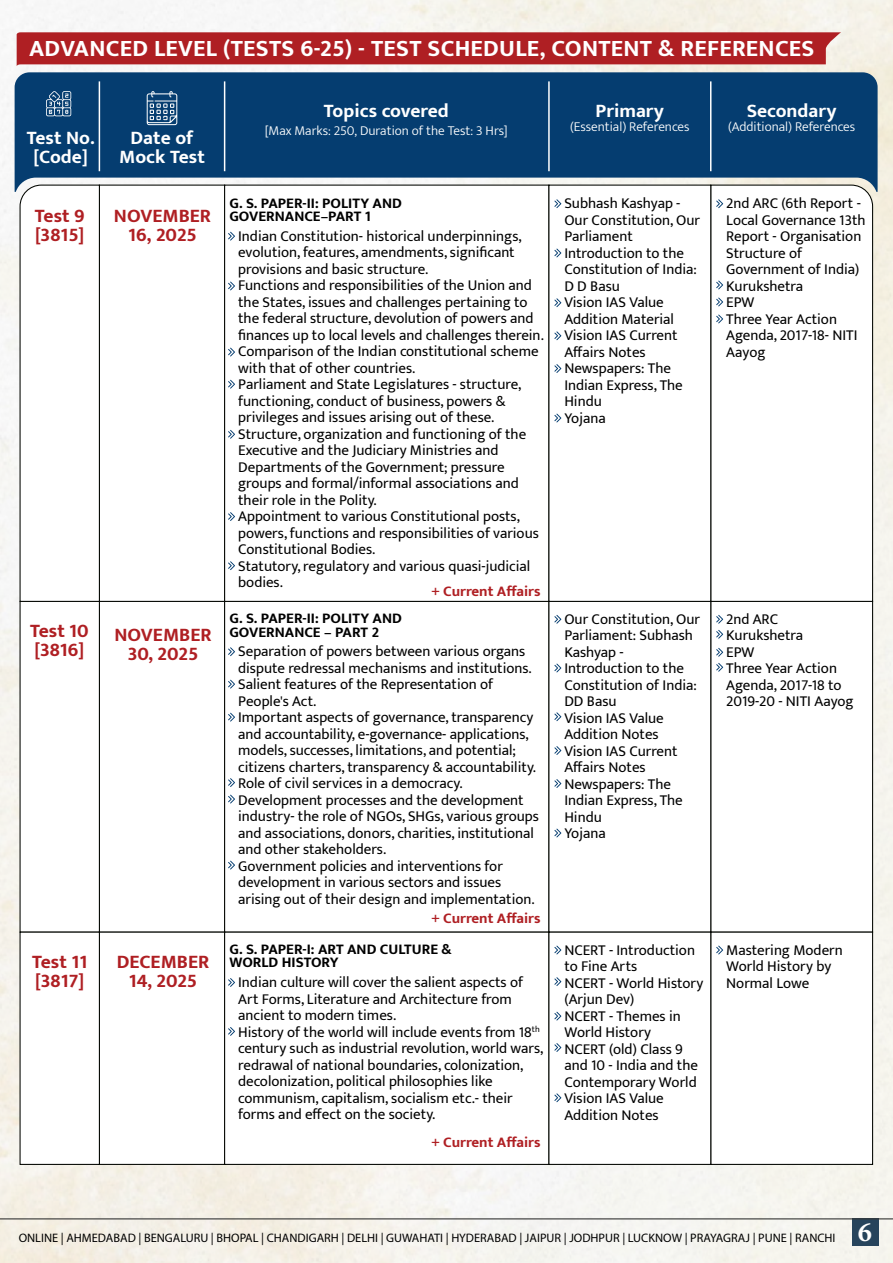
<style>
.page{position:relative;width:893px;height:1263px;background:#fff}
.page>*{position:absolute;margin:0;border:0;box-sizing:border-box;transform-origin:0 0}
.t1{font:700 24px "Mukta";letter-spacing:.01em;color:#fff}
.t2{font:700 19.5px/19.5px "Mukta";color:#af1f23}
.t3{font:700 19.5px/19.5px "Mukta";color:#fff;text-align:center}
.t4{font:15px/16.5px "Mukta";color:#000}
.t5{font:700 15px/13.5px "Mukta";color:#000}
.t6{font:700 15px "Mukta";color:#af1f23}
.t7{font:300 13.5px "Mukta";color:#fff}
.t8{font:12.3px "Myriad Pro";color:#000}
</style>
<div class="page">
<img style="left:0;top:0;width:893px;height:1263px">
<div style="left:99px;top:601px;width:126px;height:332px;background:#fff"></div>
<div style="left:224px;top:601px;width:325px;height:332px;background:#fff;border:1px solid #020500"></div>
<div style="left:710px;top:601px;width:163px;height:332px;background:#fff;border:1px solid #020500"></div>
<div style="left:548px;top:601px;width:163px;height:332px;background:#fff;border:1px solid #020500"></div>
<div style="left:20px;top:601px;width:80px;height:332px;background:#fff;border:1px solid #020500"></div>
<svg style="left:228px;top:647px;width:7px;height:9px"></svg>
<svg style="left:228px;top:680px;width:7px;height:9px"></svg>
<svg style="left:228px;top:713px;width:7px;height:9px"></svg>
<svg style="left:228px;top:778px;width:7px;height:9px"></svg>
<svg style="left:228px;top:795px;width:7px;height:8px"></svg>
<svg style="left:228px;top:861px;width:7px;height:8px"></svg>
<svg style="left:554px;top:664px;width:7px;height:8px"></svg>
<svg style="left:554px;top:746px;width:7px;height:9px"></svg>
<svg style="left:554px;top:779px;width:7px;height:9px"></svg>
<svg style="left:554px;top:829px;width:7px;height:8px"></svg>
<svg style="left:554px;top:712px;width:7px;height:9px"></svg>
<svg style="left:716px;top:630px;width:7px;height:9px"></svg>
<svg style="left:716px;top:648px;width:7px;height:9px"></svg>
<svg style="left:716px;top:663px;width:7px;height:9px"></svg>
<div style="left:99px;top:185px;width:126px;height:417px;background:#fff"></div>
<div style="left:224px;top:185px;width:325px;height:417px;background:#fff;border:1px solid #020500"></div>
<svg style="left:711px;top:192px;width:163px;height:410px"></svg>
<div style="left:548px;top:185px;width:163px;height:417px;background:#fff;border:1px solid #020500"></div>
<svg style="left:19px;top:192px;width:81px;height:410px"></svg>
<svg style="left:15px;top:72px;width:863px;height:120px;fill:#053d70"></svg>
<svg style="left:147px;top:91px;width:30px;height:34px"></svg>
<hr style="left:99px;top:81px;width:1px;height:90px;background:#fff">
<hr style="left:224px;top:81px;width:1px;height:90px;background:#fff">
<hr style="left:548px;top:81px;width:2px;height:90px;background:#fff">
<hr style="left:710px;top:81px;width:1px;height:90px;background:#fff">
<svg style="left:46px;top:91px;width:25px;height:25px"></svg>
<svg style="left:17px;top:32px;width:824px;height:34px"></svg>
<svg style="left:228px;top:232px;width:7px;height:9px"></svg>
<svg style="left:228px;top:282px;width:7px;height:8px"></svg>
<svg style="left:228px;top:348px;width:7px;height:9px"></svg>
<svg style="left:228px;top:380px;width:7px;height:9px"></svg>
<svg style="left:228px;top:430px;width:7px;height:9px"></svg>
<svg style="left:228px;top:561px;width:7px;height:9px"></svg>
<svg style="left:228px;top:512px;width:7px;height:9px"></svg>
<svg style="left:554px;top:199px;width:7px;height:9px"></svg>
<svg style="left:554px;top:249px;width:7px;height:8px"></svg>
<svg style="left:554px;top:298px;width:7px;height:9px"></svg>
<svg style="left:554px;top:331px;width:7px;height:9px"></svg>
<svg style="left:554px;top:364px;width:7px;height:9px"></svg>
<svg style="left:554px;top:414px;width:7px;height:8px"></svg>
<svg style="left:716px;top:199px;width:7px;height:9px"></svg>
<svg style="left:716px;top:281px;width:7px;height:8px"></svg>
<svg style="left:716px;top:298px;width:7px;height:8px"></svg>
<svg style="left:716px;top:315px;width:7px;height:8px"></svg>
<svg style="left:554px;top:615px;width:7px;height:9px"></svg>
<svg style="left:716px;top:615px;width:7px;height:9px"></svg>
<div style="left:99px;top:932px;width:126px;height:233px;background:#fff"></div>
<div style="left:224px;top:932px;width:325px;height:233px;background:#fff;border:1px solid #020500"></div>
<div style="left:710px;top:932px;width:163px;height:233px;background:#fff;border:1px solid #020500"></div>
<div style="left:548px;top:932px;width:163px;height:233px;background:#fff;border:1px solid #020500"></div>
<div style="left:20px;top:932px;width:80px;height:233px;background:#fff;border:1px solid #020500"></div>
<svg style="left:228px;top:978px;width:7px;height:9px"></svg>
<svg style="left:228px;top:1027px;width:7px;height:9px"></svg>
<svg style="left:554px;top:977px;width:7px;height:9px"></svg>
<svg style="left:554px;top:1012px;width:7px;height:8px"></svg>
<svg style="left:554px;top:1093px;width:7px;height:9px"></svg>
<svg style="left:554px;top:1043px;width:7px;height:9px"></svg>
<svg style="left:554px;top:945px;width:7px;height:9px"></svg>
<svg style="left:716px;top:945px;width:7px;height:9px"></svg>
<div style="left:852px;top:1218px;width:27px;height:28px;background:#27445c"></div>
<hr style="left:0;top:1218px;width:893px;height:1px;background:#353635">
<h1 class="t1" style="left:29px;top:34px;width:787px">ADVANCED LEVEL (TESTS 6-25) - TEST SCHEDULE, CONTENT &amp; REFERENCES</h1>
<h2 class="t3" style="left:27px;top:127px;width:69px">Test No. [Code]</h2>
<h2 class="t3" style="left:119px;top:127px;width:87px">Date of<br>Mock Test</h2>
<h2 class="t3" style="left:324px;top:101px;width:127px">Topics covered</h2>
<p class="t7" style="left:265px;top:123px;width:244px">[Max Marks: 250, Duration of the Test: 3 Hrs]</p>
<h2 class="t2" style="left:35px;top:205px;width:51px">Test 9 [3815]</h2>
<p class="t5" style="left:229px;top:196px;width:174px">G. S. PAPER-II: POLITY AND<br>GOVERNANCE–PART 1</p>
<h2 class="t2" style="left:114px;top:205px;width:99px;text-align:center">NOVEMBER<br>16, 2025</h2>
<p class="t4" style="left:238px;top:227px;width:307px">Indian Constitution- historical underpinnings, evolution, features, amendments, significant provisions and basic structure.<br>Functions and responsibilities of the Union and the States, issues and challenges pertaining to the federal structure, devolution of powers and finances up to local levels and challenges therein.<br>Comparison of the Indian constitutional scheme with that of other countries.<br>Parliament and State Legislatures - structure, functioning, conduct of business, powers &amp; privileges and issues arising out of these.<br>Structure, organization and functioning of the Executive and the Judiciary Ministries and Departments of the Government; pressure groups and formal/informal associations and their role in the Polity.<br>Appointment to various Constitutional posts, powers, functions and responsibilities of various Constitutional Bodies.<br>Statutory, regulatory and various quasi-judicial bodies.</p>
<p class="t6" style="left:431px;top:582px;width:111px">+ Current Affairs</p>
<h2 class="t3" style="left:596px;top:101px;width:70px">Primary</h2>
<p class="t7" style="left:570px;top:118px;width:121px">(Essential) References</p>
<h2 class="t3" style="left:747px;top:101px;width:91px">Secondary</h2>
<p class="t7" style="left:728px;top:118px;width:129px">(Additional) References</p>
<p class="t4" style="left:564px;top:195px;width:137px">Subhash Kashyap -<br>Our Constitution, Our<br>Parliament<br>Introduction to the<br>Constitution of India:<br>D D Basu<br>Vision IAS Value<br>Addition Material<br>Vision IAS Current<br>Affairs Notes<br>Newspapers: The<br>Indian Express, The<br>Hindu<br>Yojana</p>
<p class="t4" style="left:726px;top:195px;width:141px">2nd ARC (6th Report -<br>Local Governance 13th<br>Report - Organisation<br>Structure of<br>Government of India)<br>Kurukshetra<br>EPW<br>Three Year Action<br>Agenda, 2017-18- NITI<br>Aayog</p>
<h2 class="t2" style="left:30px;top:620px;width:60px">Test 10 [3816]</h2>
<p class="t5" style="left:229px;top:611px;width:174px">G. S. PAPER-II: POLITY AND<br>GOVERNANCE – PART 2</p>
<p class="t4" style="left:564px;top:610px;width:137px">Our Constitution, Our<br>Parliament: Subhash<br>Kashyap -<br>Introduction to the<br>Constitution of India:<br>DD Basu<br>Vision IAS Value<br>Addition Notes<br>Vision IAS Current<br>Affairs Notes<br>Newspapers: The<br>Indian Express, The<br>Hindu<br>Yojana</p>
<p class="t4" style="left:726px;top:610px;width:129px">2nd ARC<br>Kurukshetra<br>EPW<br>Three Year Action<br>Agenda, 2017-18 to<br>2019-20 - NITI Aayog</p>
<h2 class="t2" style="left:114px;top:624px;width:99px;text-align:center">NOVEMBER<br>30, 2025</h2>
<p class="t4" style="left:238px;top:643px;width:302px">Separation of powers between various organs dispute redressal mechanisms and institutions.<br>Salient features of the Representation of People's Act.<br>Important aspects of governance, transparency and accountability, e-governance- applications, models, successes, limitations, and potential; citizens charters, transparency &amp; accountability.<br>Role of civil services in a democracy.<br>Development processes and the development industry- the role of NGOs, SHGs, various groups and associations, donors, charities, institutional and other stakeholders.<br>Government policies and interventions for development in various sectors and issues arising out of their design and implementation.</p>
<p class="t6" style="left:431px;top:909px;width:111px">+ Current Affairs</p>
<h2 class="t2" style="left:32px;top:951px;width:57px">Test 11 [3817]</h2>
<p class="t5" style="left:229px;top:942px;width:224px">G. S. PAPER-I: ART AND CULTURE &amp;<br>WORLD HISTORY</p>
<p class="t4" style="left:564px;top:941px;width:141px">NCERT - Introduction to Fine Arts<br>NCERT - World History (Arjun Dev)<br>NCERT - Themes in<br>World History<br>NCERT (old) Class 9 and 10 - India and the<br>Contemporary World<br>Vision IAS Value<br>Addition Notes</p>
<p class="t4" style="left:726px;top:941px;width:118px">Mastering Modern<br>World History by<br>Normal Lowe</p>
<p class="t6" style="left:431px;top:1133px;width:111px">+ Current Affairs</p>
<h2 class="t2" style="left:117px;top:951px;width:94px;text-align:center">DECEMBER<br>14, 2025</h2>
<p class="t4" style="left:238px;top:974px;width:307px">Indian culture will cover the salient aspects of Art Forms, Literature and Architecture from ancient to modern times.<br>History of the world will include events from 18<sup>th </sup>century such as industrial revolution, world wars, redrawal of national boundaries, colonization, decolonization, political philosophies like communism, capitalism, socialism etc.- their forms and effect on the society.</p>
<p class="t8" style="left:19px;top:1230px;width:818px">ONLINE | AHMEDABAD | BENGALURU | BHOPAL | CHANDIGARH | DELHI | GUWAHATI | HYDERABAD | JAIPUR | JODHPUR | LUCKNOW | PRAYAGRAJ | PUNE | RANCHI</p>
</div>
